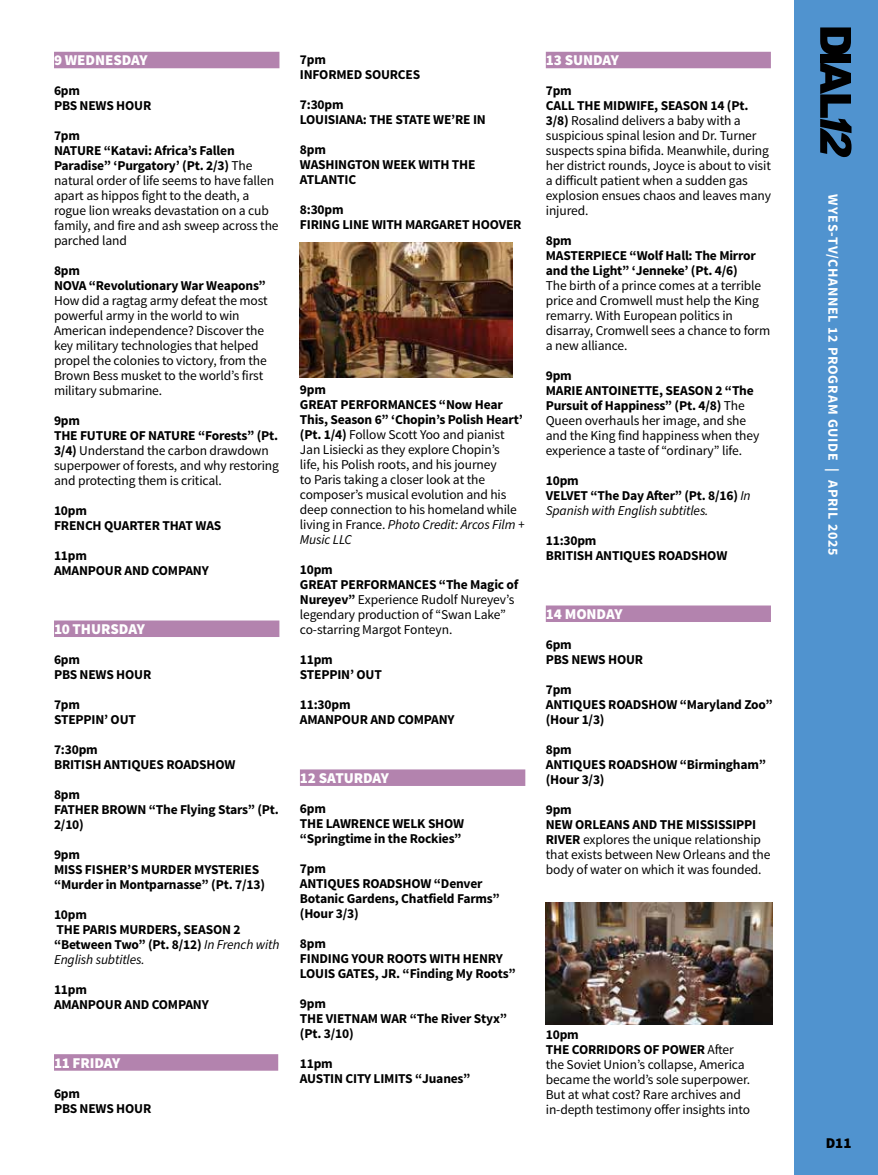
<style>
.page{position:relative;width:878px;height:1175px;background:#fff}
.page>*{position:absolute;margin:0;border:0;box-sizing:border-box;transform-origin:0 0}
.t1{font:900 15px "Source Sans Pro";letter-spacing:-.005em;color:#fff}
.t2{font:900 15px "Source Sans Pro";color:#000}
.t3{font:700 13.95px "Source Sans Pro";letter-spacing:.05em;color:#fff}
.t4{font:13.5px/15px "Source Sans Pro";letter-spacing:-.01em;color:#000}
.t5{font:700 13.5px/15px "Source Sans Pro";letter-spacing:-.015em;color:#000}
.s1{font-weight:700}
.s2{font-weight:400;font-style:italic}
.s3{font-style:italic}
</style>
<div class="page">
<div style="left:794px;top:0;width:84px;height:1174px;background:#5093cf"></div>
<svg style="left:820px;top:27px;width:31px;height:130px"></svg>
<div style="left:54px;top:52px;width:225px;height:16px;background:#b383ae"></div>
<div style="left:54px;top:620px;width:225px;height:17px;background:#b383ae"></div>
<div style="left:54px;top:1054px;width:224px;height:16px;background:#b383ae"></div>
<div style="left:300px;top:769px;width:225px;height:17px;background:#b383ae"></div>
<img style="left:300px;top:242px;width:212px;height:135px">
<div style="left:546px;top:52px;width:224px;height:16px;background:#b383ae"></div>
<div style="left:546px;top:605px;width:225px;height:17px;background:#b383ae"></div>
<img style="left:546px;top:902px;width:226px;height:122px">
<p class="t1" style="left:54px;top:50px;width:95px">9 WEDNESDAY</p>
<p class="t5" style="left:54px;top:84px;width:99px">6pm<br>PBS NEWS HOUR</p>
<p class="t4" style="left:54px;top:128px;width:226px"><span class="s1">7pm<br>NATURE “Katavi: Africa’s Fallen<br>Paradise” ‘Purgatory’ (Pt. 2/3)</span> The natural order of life seems to have fallen apart as hippos fight to the death, a rogue lion wreaks devastation on a cub family, and fire and ash sweep across the parched land</p>
<p class="t5" style="left:54px;top:264px;width:213px">8pm<br>NOVA “Revolutionary War Weapons”</p>
<p class="t4" style="left:54px;top:293px;width:215px">How did a ragtag army defeat the most powerful army in the world to win American independence? Discover the key military technologies that helped propel the colonies to victory, from the Brown Bess musket to the world’s first military submarine.</p>
<p class="t4" style="left:54px;top:413px;width:226px"><span class="s1">9pm<br>THE FUTURE OF NATURE “Forests” (Pt.<br>3/4)</span> Understand the carbon drawdown superpower of forests, and why restoring and protecting them is critical.</p>
<p class="t5" style="left:54px;top:504px;width:169px">10pm<br>FRENCH QUARTER THAT WAS</p>
<p class="t5" style="left:54px;top:549px;width:156px">11pm<br>AMANPOUR AND COMPANY</p>
<p class="t1" style="left:54px;top:619px;width:92px">10 THURSDAY</p>
<p class="t5" style="left:54px;top:652px;width:99px">6pm<br>PBS NEWS HOUR</p>
<p class="t5" style="left:54px;top:697px;width:83px">7pm<br>STEPPIN’ OUT</p>
<p class="t5" style="left:54px;top:742px;width:183px">7:30pm<br>BRITISH ANTIQUES ROADSHOW</p>
<p class="t5" style="left:54px;top:787px;width:226px">8pm<br>FATHER BROWN “The Flying Stars” (Pt.<br>2/10)</p>
<p class="t5" style="left:54px;top:847px;width:212px">9pm<br>MISS FISHER’S MURDER MYSTERIES “Murder in Montparnasse” (Pt. 7/13)</p>
<p class="t5" style="left:54px;top:907px;width:227px">10pm<br>THE PARIS MURDERS, SEASON 2 “Between Two” (Pt. 8/12) <span class="s2">In French with<br>English subtitles.</span></p>
<p class="t5" style="left:54px;top:982px;width:156px">11pm<br>AMANPOUR AND COMPANY</p>
<p class="t1" style="left:54px;top:1052px;width:68px">11 FRIDAY</p>
<p class="t5" style="left:54px;top:1086px;width:99px">6pm<br>PBS NEWS HOUR</p>
<p class="t5" style="left:300px;top:53px;width:122px">7pm<br>INFORMED SOURCES</p>
<p class="t5" style="left:300px;top:98px;width:187px">7:30pm<br>LOUISIANA: THE STATE WE’RE IN</p>
<p class="t5" style="left:300px;top:143px;width:177px">8pm<br>WASHINGTON WEEK WITH THE<br>ATLANTIC</p>
<p class="t5" style="left:300px;top:203px;width:223px">8:30pm<br>FIRING LINE WITH MARGARET HOOVER</p>
<p class="t4" style="left:300px;top:382px;width:226px"><span class="s1">9pm<br>GREAT PERFORMANCES “Now Hear<br>This, Season 6” ‘Chopin’s Polish Heart’ (Pt. 1/4)</span> Follow Scott Yoo and pianist<br>Jan Lisiecki as they explore Chopin’s<br>life, his Polish roots, and his journey<br>to Paris taking a closer look at the composer’s musical evolution and his deep connection to his homeland while living in France. <span class="s3">Photo Credit: Arcos Film +<br>Music LLC</span></p>
<p class="t4" style="left:300px;top:562px;width:220px"><span class="s1">10pm<br>GREAT PERFORMANCES “The Magic of<br>Nureyev”</span> Experience Rudolf Nureyev’s legendary production of “Swan Lake” co-starring Margot Fonteyn.</p>
<p class="t5" style="left:300px;top:653px;width:83px">11pm<br>STEPPIN’ OUT</p>
<p class="t5" style="left:300px;top:698px;width:156px">11:30pm<br>AMANPOUR AND COMPANY</p>
<p class="t1" style="left:300px;top:768px;width:90px">12 SATURDAY</p>
<p class="t5" style="left:300px;top:801px;width:166px">6pm<br>THE LAWRENCE WELK SHOW “Springtime in the Rockies”</p>
<p class="t5" style="left:300px;top:861px;width:201px">7pm<br>ANTIQUES ROADSHOW “Denver<br>Botanic Gardens, Chatfield Farms” (Hour 3/3)</p>
<p class="t5" style="left:300px;top:936px;width:217px">8pm<br>FINDING YOUR ROOTS WITH HENRY<br>LOUIS GATES, JR. “Finding My Roots”</p>
<p class="t5" style="left:300px;top:996px;width:208px">9pm<br>THE VIETNAM WAR “The River Styx” (Pt. 3/10)</p>
<p class="t5" style="left:300px;top:1056px;width:172px">11pm<br>AUSTIN CITY LIMITS “Juanes”</p>
<p class="t1" style="left:546px;top:50px;width:75px">13 SUNDAY</p>
<p class="t4" style="left:546px;top:84px;width:227px"><span class="s1">7pm<br>CALL THE MIDWIFE, SEASON 14 (Pt.<br>3/8)</span> Rosalind delivers a baby with a suspicious spinal lesion and Dr. Turner suspects spina bifida. Meanwhile, during her district rounds, Joyce is about to visit a difficult patient when a sudden gas explosion ensues chaos and leaves many injured.</p>
<p class="t5" style="left:546px;top:234px;width:211px">8pm<br>MASTERPIECE “Wolf Hall: The Mirror and the Light” ‘Jenneke’ (Pt. 4/6)</p>
<p class="t4" style="left:546px;top:278px;width:226px">The birth of a prince comes at a terrible price and Cromwell must help the King remarry. With European politics in disarray, Cromwell sees a chance to form a new alliance.</p>
<p class="t4" style="left:546px;top:368px;width:215px"><span class="s1">9pm<br>MARIE ANTOINETTE, SEASON 2 “The<br>Pursuit of Happiness” (Pt. 4/8)</span> The<br>Queen overhauls her image, and she and the King find happiness when they experience a taste of “ordinary” life.</p>
<p class="t5" style="left:546px;top:474px;width:206px">10pm<br>VELVET “The Day After” (Pt. 8/16) <span class="s2">In<br>Spanish with English subtitles.</span></p>
<p class="t5" style="left:546px;top:534px;width:183px">11:30pm<br>BRITISH ANTIQUES ROADSHOW</p>
<p class="t1" style="left:546px;top:604px;width:78px">14 MONDAY</p>
<p class="t5" style="left:546px;top:637px;width:99px">6pm<br>PBS NEWS HOUR</p>
<p class="t5" style="left:546px;top:682px;width:228px">7pm<br>ANTIQUES ROADSHOW “Maryland Zoo” (Hour 1/3)</p>
<p class="t5" style="left:546px;top:742px;width:222px">8pm<br>ANTIQUES ROADSHOW “Birmingham” (Hour 3/3)</p>
<p class="t4" style="left:546px;top:802px;width:226px"><span class="s1">9pm<br>NEW ORLEANS AND THE MISSISSIPPI<br>RIVER</span> explores the unique relationship that exists between New Orleans and the body of water on which it was founded.</p>
<p class="t4" style="left:546px;top:1027px;width:206px"><span class="s1">10pm<br>THE CORRIDORS OF POWER</span> After the Soviet Union’s collapse, America became the world’s sole superpower.<br>But at what cost? Rare archives and in-depth testimony offer insights into</p>
<p class="t3" style="left:842px;top:194px;width:362px;rotate:90deg">WYES-TV/CHANNEL 12 PROGRAM GUIDE | APRIL 2025</p>
<p class="t2" style="left:825px;top:1133px;width:27px">D11</p>
</div>
